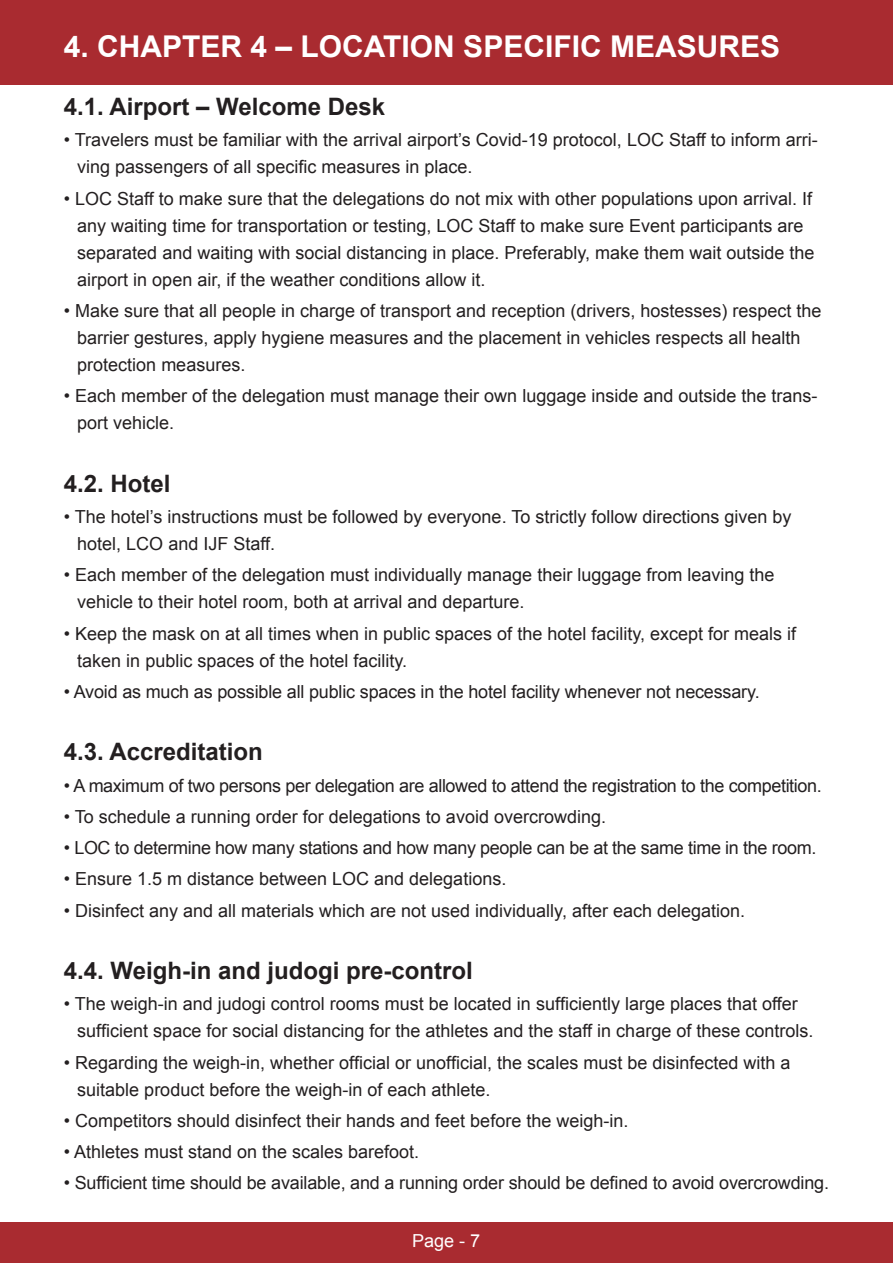
<style>
.page{position:relative;width:893px;height:1263px;background:#fff}
.page>*{position:absolute;margin:0;border:0;box-sizing:border-box;transform-origin:0 0}
.Title_Paragraph_Whit{font:700 30px "Arial";color:#fff}
.Sub_Titles{font:700 24px "Arial";color:#231f20}
.Bulet_points{font:18px/27px "Arial";color:#231f20}
.Bulet_points-2{font:18px "Arial";letter-spacing:-.02em;color:#231f20}
.t1{font:18px "Arial";color:#fff}
</style>
<div class="page">
<div style="left:0;top:1222px;width:893px;height:41px;background:#a92b30"></div>
<div style="left:0;top:0;width:893px;height:85px;background:#a92b30"></div>
<p class="Title_Paragraph_Whit" style="left:64px;top:27px;width:718px">4. CHAPTER 4 – LOCATION SPECIFIC MEASURES</p>
<p class="Sub_Titles" style="left:64px;top:91px;width:323px">4.1. Airport – Welcome Desk</p>
<p class="Bulet_points" style="left:77px;top:127px;width:742px;text-indent:-14px">• Travelers must be familiar with the arrival airport’s Covid-19 protocol, LOC Staff to inform arri&shy;ving passengers of all specific measures in place.</p>
<p class="Bulet_points" style="left:77px;top:185px;width:739px;text-indent:-14px">• LOC Staff to make sure that the delegations do not mix with other populations upon arrival. If any waiting time for transportation or testing, LOC Staff to make sure Event participants are separated and waiting with social distancing in place. Preferably, make them wait outside the airport in open air, if the weather conditions allow it.</p>
<p class="Bulet_points" style="left:77px;top:297px;width:746px;text-indent:-14px">• Make sure that all people in charge of transport and reception (drivers, hostesses) respect the barrier gestures, apply hygiene measures and the placement in vehicles respects all health protection measures.</p>
<p class="Bulet_points" style="left:77px;top:383px;width:742px;text-indent:-14px">• Each member of the delegation must manage their own luggage inside and outside the trans&shy;port vehicle.</p>
<p class="Sub_Titles" style="left:64px;top:467px;width:108px">4.2. Hotel</p>
<p class="Bulet_points" style="left:77px;top:503px;width:716px;text-indent:-14px">• The hotel’s instructions must be followed by everyone. To strictly follow directions given by hotel, LCO and IJF Staff.</p>
<p class="Bulet_points" style="left:77px;top:562px;width:699px;text-indent:-14px">• Each member of the delegation must individually manage their luggage from leaving the vehicle to their hotel room, both at arrival and departure.</p>
<p class="Bulet_points" style="left:77px;top:620px;width:720px;text-indent:-14px">• Keep the mask on at all times when in public spaces of the hotel facility, except for meals if taken in public spaces of the hotel facility.</p>
<p class="Bulet_points" style="left:64px;top:678px;width:694px">• Avoid as much as possible all public spaces in the hotel facility whenever not necessary.</p>
<p class="Sub_Titles" style="left:64px;top:736px;width:201px">4.3. Accreditation</p>
<p class="Bulet_points-2" style="left:64px;top:773px;width:756px">• A maximum of two persons per delegation are allowed to attend the registration to the competition.</p>
<p class="Bulet_points" style="left:64px;top:803px;width:541px">• To schedule a running order for delegations to avoid overcrowding.</p>
<p class="Bulet_points-2" style="left:64px;top:836px;width:751px">• LOC to determine how many stations and how many people can be at the same time in the room.</p>
<p class="Bulet_points" style="left:64px;top:866px;width:441px">• Ensure 1.5 m distance between LOC and delegations.</p>
<p class="Bulet_points" style="left:64px;top:897px;width:680px">• Disinfect any and all materials which are not used individually, after each delegation.</p>
<p class="Sub_Titles" style="left:64px;top:955px;width:410px">4.4. Weigh-in and judogi pre-control</p>
<p class="Bulet_points" style="left:77px;top:991px;width:738px;text-indent:-14px">• The weigh-in and judogi control rooms must be located in sufficiently large places that offer sufficient space for social distancing for the athletes and the staff in charge of these controls.</p>
<p class="Bulet_points" style="left:77px;top:1049px;width:715px;text-indent:-14px">• Regarding the weigh-in, whether official or unofficial, the scales must be disinfected with a suitable product before the weigh-in of each athlete.</p>
<p class="Bulet_points" style="left:64px;top:1107px;width:563px">• Competitors should disinfect their hands and feet before the weigh-in.</p>
<p class="Bulet_points" style="left:64px;top:1138px;width:354px">• Athletes must stand on the scales barefoot.</p>
<p class="Bulet_points" style="left:64px;top:1170px;width:767px">• Sufficient time should be available, and a running order should be defined to avoid overcrowding.</p>
<p class="t1" style="left:412px;top:1229px;width:70px">Page - 7</p>
</div>
